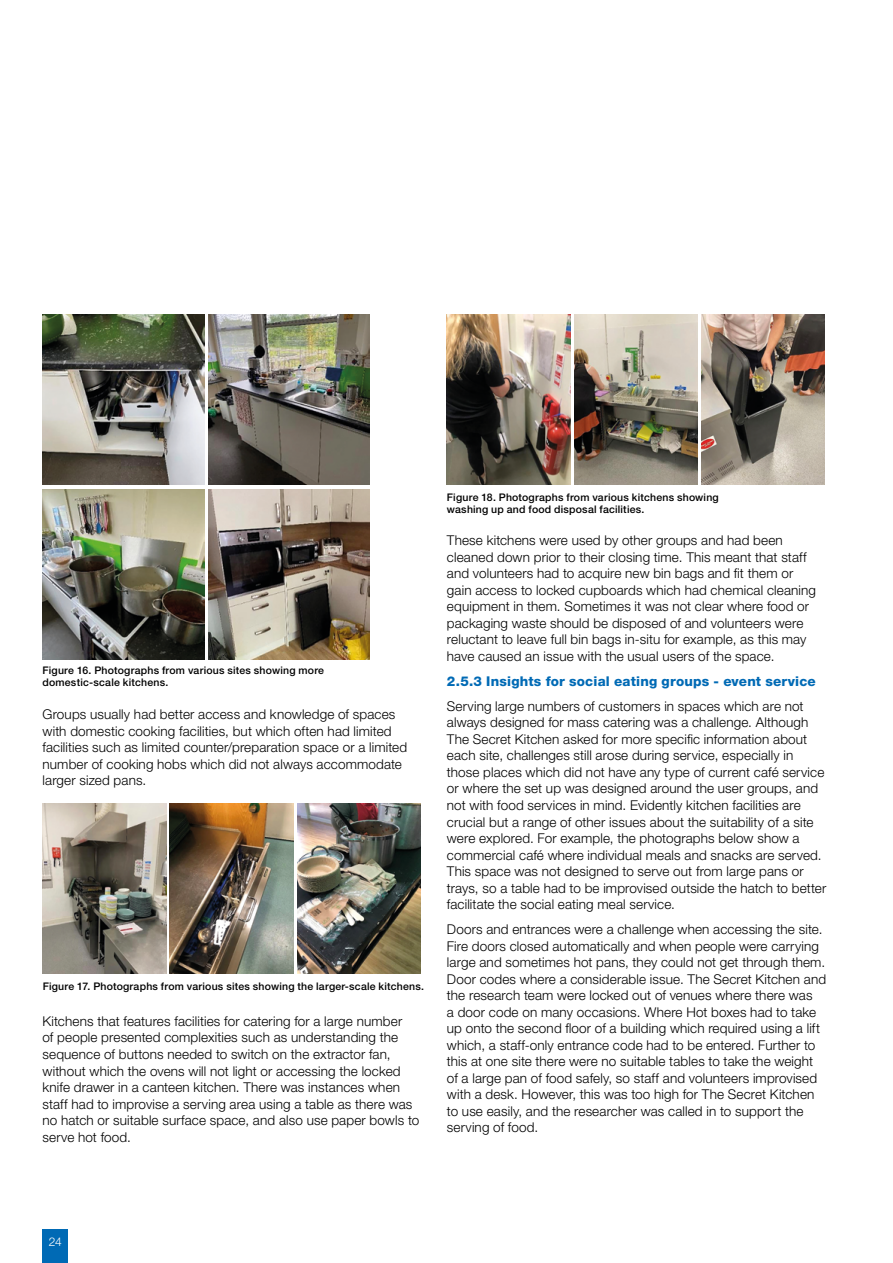
<style>
.page{position:relative;width:893px;height:1263px;background:#fff}
.page>*{position:absolute;margin:0;border:0;box-sizing:border-box;transform-origin:0 0}
.t1{font:300 13.5px/16.5px "Helvetica Neue LT Std";letter-spacing:.01em;color:#000}
.t2{font:800 13.5px "Helvetica Neue LT Std";letter-spacing:.015em;color:#006ab5}
.t3{font:300 12px "Helvetica Neue LT Std";color:#fff}
.t4{font:500 10.5px/12px "Helvetica Neue LT Std";letter-spacing:.02em;color:#000}
</style>
<div class="page">
<div style="left:43px;top:1229px;width:25px;height:34px;background:#006ab5"></div>
<img style="left:43px;top:804px;width:123px;height:170px">
<img style="left:447px;top:315px;width:123px;height:170px">
<img style="left:170px;top:804px;width:123px;height:170px">
<img style="left:574px;top:315px;width:123px;height:170px">
<img style="left:297px;top:804px;width:124px;height:170px">
<img style="left:702px;top:315px;width:123px;height:170px">
<img style="left:43px;top:489px;width:161px;height:170px">
<img style="left:43px;top:315px;width:161px;height:170px">
<img style="left:208px;top:489px;width:162px;height:170px">
<img style="left:208px;top:315px;width:162px;height:170px">
<p class="t4" style="left:43px;top:665px;width:283px">Figure 16. Photographs from various sites showing more domestic-scale kitchens.</p>
<p class="t1" style="left:43px;top:706px;width:366px">Groups usually had better access and knowledge of spaces with domestic cooking facilities, but which often had limited facilities such as limited counter/preparation space or a limited number of cooking hobs which did not always accommodate larger sized pans.</p>
<p class="t4" style="left:43px;top:980px;width:383px">Figure 17. Photographs from various sites showing the larger-scale kitchens.</p>
<p class="t1" style="left:43px;top:1013px;width:378px">Kitchens that features facilities for catering for a large number<br>of people presented complexities such as understanding the sequence of buttons needed to switch on the extractor fan, without which the ovens will not light or accessing the locked knife drawer in a canteen kitchen. There was instances when staff had to improvise a serving area using a table as there was no hatch or suitable surface space, and also use paper bowls to serve hot food.</p>
<p class="t4" style="left:447px;top:491px;width:273px">Figure 18. Photographs from various kitchens showing washing up and food disposal facilities.</p>
<p class="t1" style="left:447px;top:532px;width:371px">These kitchens were used by other groups and had been cleaned down prior to their closing time. This meant that staff and volunteers had to acquire new bin bags and fit them or gain access to locked cupboards which had chemical cleaning equipment in them. Sometimes it was not clear where food or packaging waste should be disposed of and volunteers were reluctant to leave full bin bags in-situ for example, as this may have caused an issue with the usual users of the space.</p>
<p class="t2" style="left:447px;top:673px;width:370px">2.5.3 Insights for social eating groups - event service</p>
<p class="t1" style="left:447px;top:698px;width:381px">Serving large numbers of customers in spaces which are not always designed for mass catering was a challenge. Although The Secret Kitchen asked for more specific information about each site, challenges still arose during service, especially in those places which did not have any type of current café service or where the set up was designed around the user groups, and not with food services in mind. Evidently kitchen facilities are crucial but a range of other issues about the suitability of a site were explored. For example, the photographs below show a commercial café where individual meals and snacks are served.<br>This space was not designed to serve out from large pans or trays, so a table had to be improvised outside the hatch to better facilitate the social eating meal service.</p>
<p class="t1" style="left:447px;top:921px;width:381px">Doors and entrances were a challenge when accessing the site.<br>Fire doors closed automatically and when people were carrying large and sometimes hot pans, they could not get through them.<br>Door codes where a considerable issue. The Secret Kitchen and the research team were locked out of venues where there was<br>a door code on many occasions. Where Hot boxes had to take up onto the second floor of a building which required using a lift which, a staff-only entrance code had to be entered. Further to this at one site there were no suitable tables to take the weight of a large pan of food safely, so staff and volunteers improvised with a desk. However, this was too high for The Secret Kitchen to use easily, and the researcher was called in to support the serving of food.</p>
<p class="t3" style="left:49px;top:1234px;width:14px">24</p>
</div>
